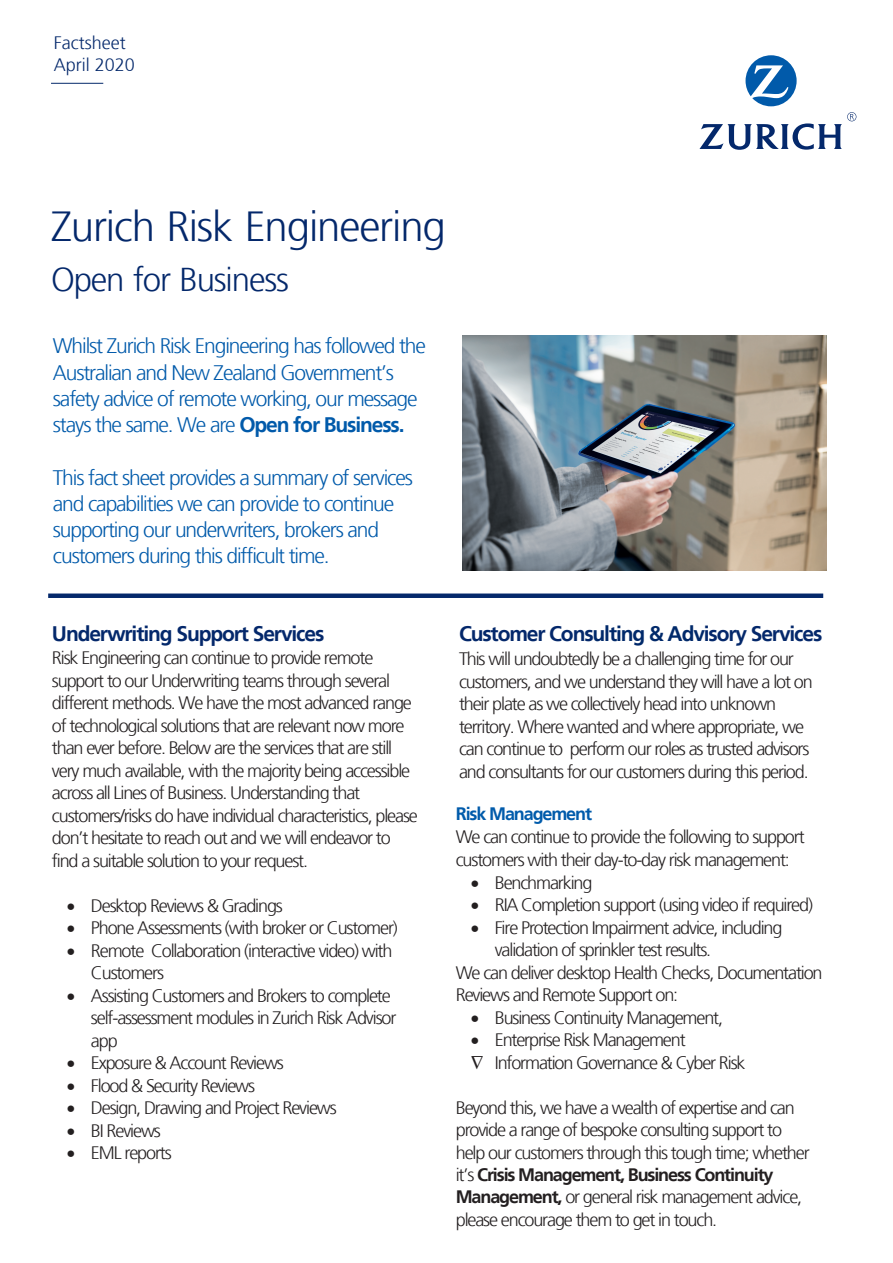
<style>
.page{position:relative;width:893px;height:1263px;background:#fff}
.page>*{position:absolute;margin:0;border:0;box-sizing:border-box;transform-origin:0 0}
.Intro_text{font:300 42px "Frutiger";letter-spacing:-.025em;color:#04286b}
.Intro_text-2{font:300 33px "Frutiger";letter-spacing:-.035em;color:#04286b}
.Intro_text-3{font:300 21px/26.2px "Frutiger";letter-spacing:-.055em;color:#015aaa}
.Body_text{font:700 21px "Frutiger";letter-spacing:-.055em;color:#04286b}
.Body_text-2{font:300 18px/22.5px "Frutiger";letter-spacing:-.06em;color:#231f20}
.Intro_text-4{font:300 18px/21.5px "Frutiger";color:#04286b}
.t1{font:700 18px "Frutiger";letter-spacing:-.06em;color:#005bab}
.s1{font-weight:700}
.s2{color:#00296a}
</style>
<div class="page">
<hr style="left:51px;top:83px;width:52px;height:1px;background:#04286b">
<div style="left:48px;top:593px;width:775px;height:5px;background:#04286b"></div>
<svg style="left:745px;top:55px;width:52px;height:51px"></svg>
<svg style="left:699px;top:112px;width:157px;height:38px"></svg>
<img style="left:462px;top:336px;width:365px;height:235px">
<p class="Intro_text-4" style="left:54px;top:33px;width:83px">Factsheet<br>April 2020</p>
<p class="Intro_text" style="left:51px;top:203px;width:396px">Zurich Risk Engineering</p>
<p class="Intro_text-2" style="left:51px;top:261px;width:239px">Open for Business</p>
<p class="Intro_text-3" style="left:53px;top:333px;width:375px">Whilst Zurich Risk Engineering has followed the Australian and New Zealand Government’s safety advice of remote working, our message stays the same. We are <span class="s1">Open for Business.</span></p>
<p class="Intro_text-3" style="left:53px;top:465px;width:362px">This fact sheet provides a summary of services and capabilities we can provide to continue supporting our underwriters, brokers and customers during this difficult time.</p>
<p class="Body_text" style="left:52px;top:621px;width:274px">Underwriting Support Services</p>
<p class="Body_text-2" style="left:52px;top:647px;width:367px">Risk Engineering can continue to provide remote support to our Underwriting teams through several different methods. We have the most advanced range of technological solutions that are relevant now more than ever before. Below are the services that are still very much available, with the majority being accessible across all Lines of Business. Understanding that customers/risks do have individual characteristics, please don’t hesitate to reach out and we will endeavor to find a suitable solution to your request.</p>
<p class="Body_text-2" style="left:67px;top:895px;width:217px">• Desktop Reviews &amp; Gradings</p>
<p class="Body_text-2" style="left:67px;top:917px;width:332px">• Phone Assessments (with broker or Customer)</p>
<p class="Body_text-2" style="left:91px;top:939px;width:303px;text-indent:-24px">• Remote Collaboration (interactive video) with<br>Customers</p>
<p class="Body_text-2" style="left:91px;top:984px;width:307px;text-indent:-24px">• Assisting Customers and Brokers to complete self-assessment modules in Zurich Risk Advisor app</p>
<p class="Body_text-2" style="left:67px;top:1052px;width:218px">• Exposure &amp; Account Reviews</p>
<p class="Body_text-2" style="left:67px;top:1074px;width:190px">• Flood &amp; Security Reviews</p>
<p class="Body_text-2" style="left:67px;top:1097px;width:271px">• Design, Drawing and Project Reviews</p>
<p class="Body_text-2" style="left:67px;top:1119px;width:95px">• BI Reviews</p>
<p class="Body_text-2" style="left:67px;top:1142px;width:106px">• EML reports</p>
<p class="Body_text" style="left:459px;top:622px;width:365px">Customer Cons<span class="s2">ulting &amp; Adv</span>isory Services</p>
<p class="Body_text-2" style="left:459px;top:648px;width:355px">This will undoubtedly be a challenging time for our customers, and we understand they will have a lot on their plate as we collectively head into unknown territory. Where wanted and where appropriate, we can continue to perform our roles as trusted advisors and consultants for our customers during this period.</p>
<p class="t1" style="left:456px;top:803px;width:138px">Risk Management</p>
<p class="Body_text-2" style="left:456px;top:825px;width:350px;line-height:23.1px">We can continue to provide the following to support customers with their day-to-day risk management:</p>
<p class="Body_text-2" style="left:471px;top:871px;width:123px">• Benchmarking</p>
<p class="Body_text-2" style="left:471px;top:894px;width:344px">• RIA Completion support (using video if required)</p>
<p class="Body_text-2" style="left:471px;top:916px;width:313px">• Fire Protection Impairment advice, including</p>
<p class="Body_text-2" style="left:495px;top:939px;width:218px">validation of sprinkler test results.</p>
<p class="Body_text-2" style="left:456px;top:961px;width:368px">We can deliver desktop Health Checks, Documentation</p>
<p class="Body_text-2" style="left:456px;top:984px;width:224px">Reviews and Remote Support on:</p>
<p class="Body_text-2" style="left:471px;top:1006px;width:254px">• Business Continuity Management,</p>
<p class="Body_text-2" style="left:471px;top:1029px;width:216px">• Enterprise Risk Management</p>
<p class="Body_text-2" style="left:471px;top:1051px;width:276px">❖ Information Governance &amp; Cyber Risk</p>
<p class="Body_text-2" style="left:456px;top:1096px;width:355px">Beyond this, we have a wealth of expertise and can provide a range of bespoke consulting support to help our customers through this tough time; whether it’s <span class="s1">Crisis Management, Business Continuity Management,</span> or general risk management advice, please encourage them to get in touch.</p>
</div>
